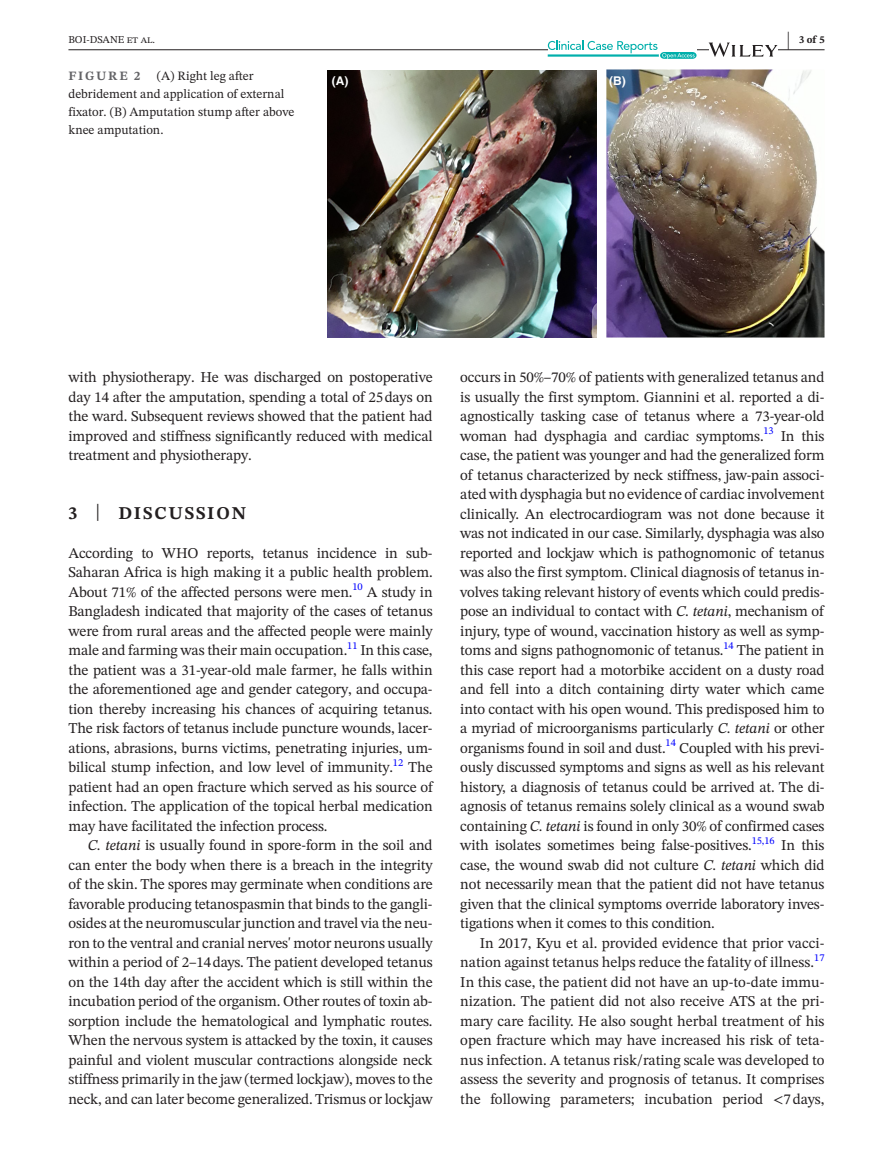
<style>
.page{position:relative;width:893px;height:1174px;background:#fff}
.page>*{position:absolute;margin:0;border:0;box-sizing:border-box;transform-origin:0 0}
.t1{font:700 21px "STIX Two Text";color:#231f20;scale:.42 1}
.t2{font:700 18px "STIX Two Text";letter-spacing:.1em;color:#231f20}
.t3{font:15px/19.5px "STIX Two Text";letter-spacing:-.01em;color:#231f20;text-align:justify}
.t4{font:12.75px/18px "STIX Two Text";color:#231f20}
.t5{font:700 12.75px "STIX Two Text";letter-spacing:.14em;color:#636366}
.t6{font:700 12px "Helvetica LT Std";color:#fff}
.t7{font:10.5px "STIX Two Text";letter-spacing:-.01em;color:#00f}
.t8{font:10.5px "STIX Two Text";color:#231f20}
.t9{font:700 10.5px "STIX Two Text";color:#231f20}
.s1{font-weight:400;font-size:23.7px}
.s2{font-style:italic}
.s3{font-family:"STIX"}
</style>
<div class="page">
<hr style="left:68px;top:49px;width:756px;height:1px;background:#231f20">
<svg style="left:548px;top:41px;width:148px;height:18px"></svg>
<svg style="left:709px;top:43px;width:68px;height:14px"></svg>
<img style="left:606px;top:70px;width:218px;height:267px">
<img style="left:327px;top:70px;width:269px;height:267px">
<h1 class="t1" style="left:787px;top:24px;width:8px">|</h1>
<p class="t8" style="left:68px;top:32px;width:88px">BOI-DSANE et al.</p>
<p class="t9" style="left:799px;top:32px;width:27px">3 of 5</p>
<p class="t4" style="left:68px;top:66px;width:227px;text-indent:88px">(A) Right leg after debridement and application of external fixator. (B) Amputation stump after above knee amputation.</p>
<p class="t6" style="left:332px;top:73px;width:18px">(A)</p>
<p class="t6" style="left:609px;top:73px;width:18px">(B)</p>
<p class="t5" style="left:68px;top:66px;width:73px">FIGURE 2</p>
<p class="t3" style="left:68px;top:367px;width:366px">with physiotherapy. He was discharged on postoperative day 14 after the amputation, spending a total of 25days on the ward. Subsequent reviews showed that the patient had improved and stiffness significantly reduced with medical treatment and physiotherapy.</p>
<p class="t2" style="left:68px;top:500px;width:179px">3 <span class="s1">|</span> DISCUSSION</p>
<p class="t3" style="left:68px;top:543px;width:366px">According to WHO reports, tetanus incidence in sub-Saharan Africa is high making it a public health problem.<br>About 71% of the affected persons were men.</p>
<p class="t7" style="left:352px;top:579px;width:12px">10</p>
<p class="t3" style="left:68px;top:582px;width:366px;text-indent:298px">A study in Bangladesh indicated that majority of the cases of tetanus were from rural areas and the affected people were mainly male and farming was their main occupation.</p>
<p class="t7" style="left:347px;top:637px;width:12px">11</p>
<p class="t3" style="left:68px;top:640px;width:366px;text-indent:292px">In this case, the patient was a 31-year-old male farmer, he falls within the aforementioned age and gender category, and occupa&shy;tion thereby increasing his chances of acquiring tetanus.<br>The risk factors of tetanus include puncture wounds, lacer&shy;ations, abrasions, burns victims, penetrating injuries, um&shy;bilical stump infection, and low level of immunity.</p>
<p class="t7" style="left:393px;top:754px;width:12px">12</p>
<p class="t3" style="left:68px;top:757px;width:366px;text-indent:340px">The patient had an open fracture which served as his source of infection. The application of the topical herbal medication may have facilitated the infection process.</p>
<p class="t3" style="left:68px;top:835px;width:366px;text-indent:20px"><span class="s2">C. tetani</span> is usually found in spore-form in the soil and can enter the body when there is a breach in the integrity of the skin. The spores may germinate when conditions are favorable producing tetanospasmin that binds to the gangli&shy;osides at the neuromuscular junction and travel via the neu&shy;ron to the ventral and cranial nerves' motor neurons usually within a period of 2–14days. The patient developed tetanus on the 14th day after the accident which is still within the incubation period of the organism. Other routes of toxin ab&shy;sorption include the hematological and lymphatic routes.<br>When the nervous system is attacked by the toxin, it causes painful and violent muscular contractions alongside neck stiffness primarily in the jaw (termed lockjaw), moves to the neck, and can later become generalized. Trismus or lockjaw</p>
<p class="t3" style="left:460px;top:367px;width:366px">occurs in 50%–70% of patients with generalized tetanus and is usually the first symptom. Giannini et al. reported a di&shy;agnostically tasking case of tetanus where a 73-year-old woman had dysphagia and cardiac symptoms.<sup>13</sup></p>
<p class="t3" style="left:460px;top:426px;width:366px;text-indent:320px">In this case, the patient was younger and had the generalized form of tetanus characterized by neck stiffness, jaw-pain associ&shy;ated with dysphagia but no evidence of cardiac involvement clinically. An electrocardiogram was not done because it was not indicated in our case. Similarly, dysphagia was also reported and lockjaw which is pathognomonic of tetanus was also the first symptom. Clinical diagnosis of tetanus in&shy;volves taking relevant history of events which could predis&shy;pose an individual to contact with <span class="s2">C. tetani</span>, mechanism of injury, type of wound, vaccination history as well as symp&shy;toms and signs pathognomonic of tetanus.</p>
<p class="t7" style="left:723px;top:637px;width:12px">14</p>
<p class="t3" style="left:460px;top:640px;width:366px;text-indent:277px">The patient in this case report had a motorbike accident on a dusty road and fell into a ditch containing dirty water which came into contact with his open wound. This predisposed him to a myriad of microorganisms particularly <span class="s2">C. tetani</span> or other organisms found in soil and dust.</p>
<p class="t7" style="left:666px;top:735px;width:12px">14</p>
<p class="t3" style="left:460px;top:738px;width:366px;text-indent:219px">Coupled with his previ&shy;ously discussed symptoms and signs as well as his relevant history, a diagnosis of tetanus could be arrived at. The di&shy;agnosis of tetanus remains solely clinical as a wound swab containing <span class="s2">C. tetani</span> is found in only 30% of confirmed cases with isolates sometimes being false-positives.</p>
<p class="t7" style="left:752px;top:832px;width:24px">15,16</p>
<p class="t3" style="left:460px;top:835px;width:366px;text-indent:321px">In this case, the wound swab did not culture <span class="s2">C. tetani</span> which did not necessarily mean that the patient did not have tetanus given that the clinical symptoms override laboratory inves&shy;tigations when it comes to this condition.</p>
<p class="t3" style="left:460px;top:933px;width:366px;text-indent:20px">In 2017, Kyu et al. provided evidence that prior vacci&shy;nation against tetanus helps reduce the fatality of illness.</p>
<p class="t7" style="left:814px;top:949px;width:12px">17</p>
<p class="t3" style="left:460px;top:972px;width:366px">In this case, the patient did not have an up-to-date immu&shy;nization. The patient did not also receive ATS at the pri&shy;mary care facility. He also sought herbal treatment of his open fracture which may have increased his risk of teta&shy;nus infection. A tetanus risk/rating scale was developed to assess the severity and prognosis of tetanus. It comprises the following parameters; incubation period <span class="s3">&lt;</span>7days,</p>
</div>
